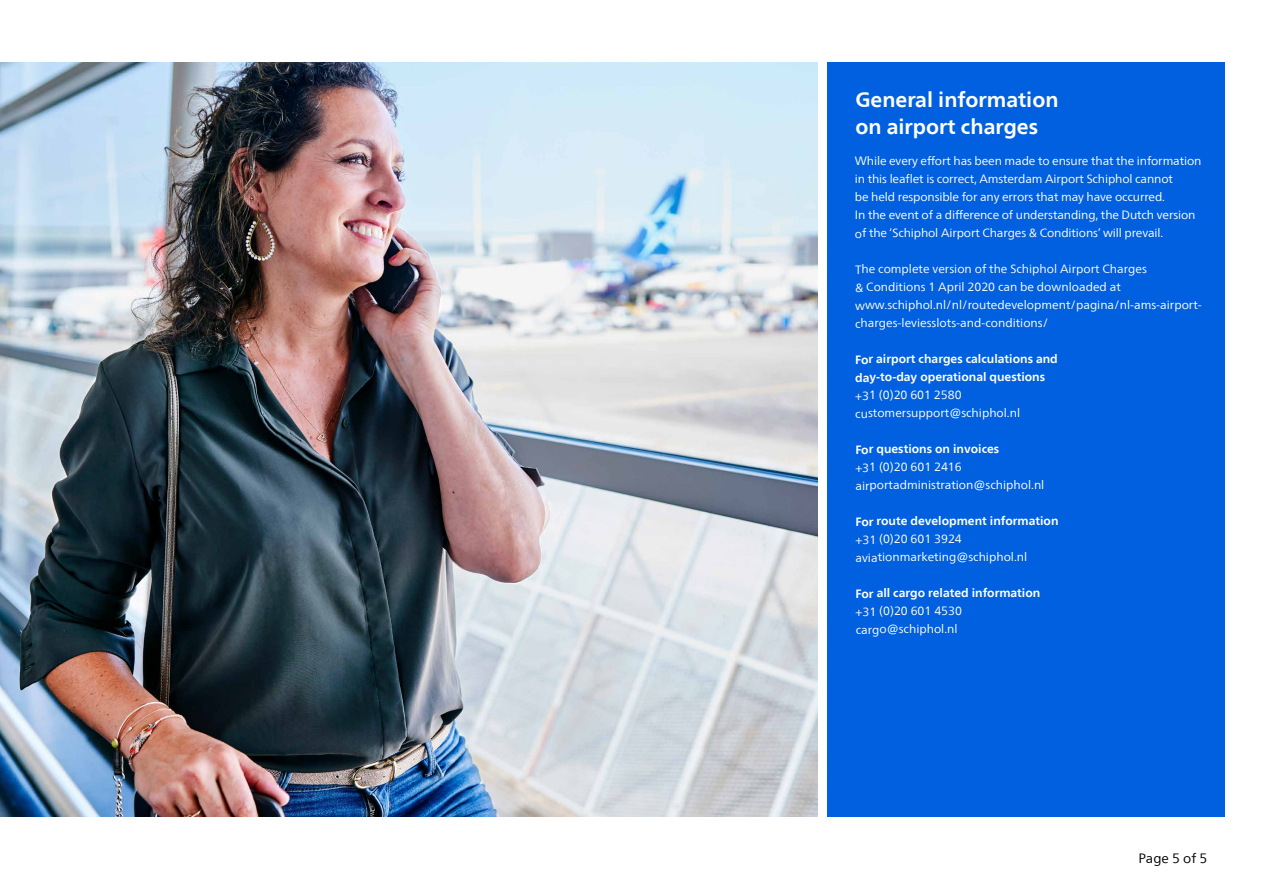
<style>
.page{position:relative;width:1263px;height:893px;background:#fff}
.page>*{position:absolute;margin:0;border:0;box-sizing:border-box;transform-origin:0 0}
.t1{font:700 21px/27px "Frutigerfor Schiphol";color:#fff}
.t2{font:13.5px "Frutigerfor Schiphol";color:#000}
.t3{font:12px/18px "Frutigerfor Schiphol";color:#fff}
.t4{font:700 12px/18px "Frutigerfor Schiphol";color:#fff}
</style>
<div class="page">
<div style="left:828px;top:62px;width:397px;height:754px;background:#0060df"></div>
<img style="left:0;top:62px;width:817px;height:754px">
<h1 class="t1" style="left:855px;top:87px;width:205px">General information on airport charges</h1>
<p class="t3" style="left:855px;top:152px;width:348px">While every effort has been made to ensure that the information in this leaflet is correct, Amsterdam Airport Schiphol cannot<br>be held responsible for any errors that may have occurred.<br>In the event of a difference of understanding, the Dutch version of the ‘Schiphol Airport Charges &amp; Conditions’ will prevail.</p>
<p class="t3" style="left:855px;top:260px;width:348px">The complete version of the Schiphol Airport Charges<br>&amp; Conditions 1 April 2020 can be downloaded at www.schiphol.nl/nl/routedevelopment/pagina/nl-ams-airport&shy;charges-leviesslots-and-conditions/</p>
<p class="t4" style="left:855px;top:350px;width:204px">For airport charges calculations and day-to-day operational questions</p>
<p class="t3" style="left:855px;top:386px;width:166px">+31 (0)20 601 2580 customersupport@schiphol.nl</p>
<p class="t4" style="left:855px;top:440px;width:145px">For questions on invoices</p>
<p class="t3" style="left:855px;top:458px;width:190px">+31 (0)20 601 2416 airportadministration@schiphol.nl</p>
<p class="t4" style="left:855px;top:512px;width:205px">For route development information</p>
<p class="t3" style="left:855px;top:530px;width:173px">+31 (0)20 601 3924 aviationmarketing@schiphol.nl</p>
<p class="t4" style="left:856px;top:584px;width:186px">For all cargo related information</p>
<p class="t3" style="left:856px;top:602px;width:108px">+31 (0)20 601 4530 cargo@schiphol.nl</p>
<p class="t2" style="left:1138px;top:850px;width:70px">Page 5 of 5</p>
</div>
